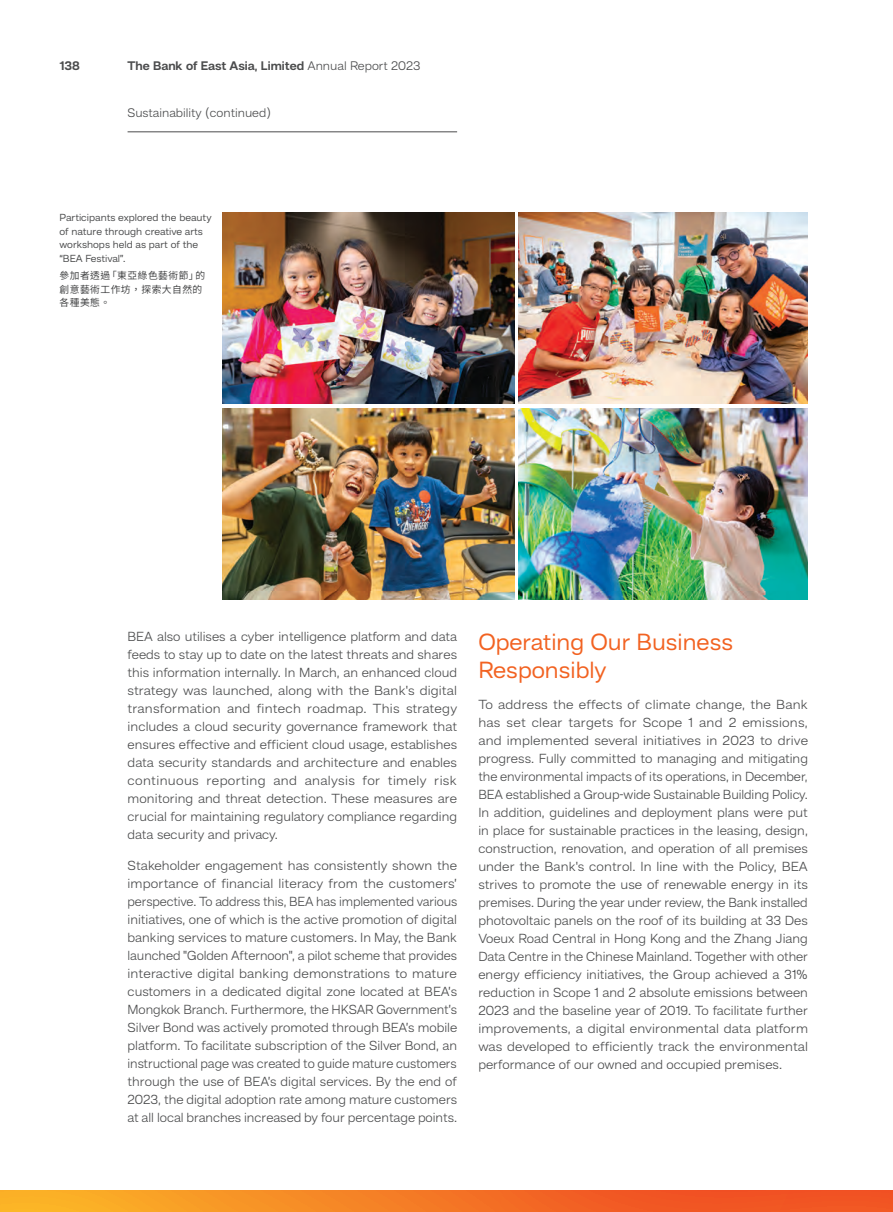
<style>
.page{position:relative;width:893px;height:1212px;background:#fff}
.page>*{position:absolute;margin:0;border:0;box-sizing:border-box;transform-origin:0 0}
.EN_head_Lv1{font:24px/28.8px "Hando";color:#f26221}
.EN_body{font:300 13.5px/18px "Hando";color:#4b4c4d;text-align:justify}
.t1{font:700 12.75px "Hando";color:#4b4c4d}
.t2{font:300 12.75px "Hando";color:#4b4c4d}
.EN_caption{font:10.5px/13.5px "Hando";color:#4b4c4d}
.TC_caption{font:9.75px/13.5px "Noto Sans HK";letter-spacing:.05em;color:#4b4c4d}
.s1{font-weight:300}
</style>
<div class="page">
<svg style="left:0;top:1191px;width:892px;height:21px;background:#f47a24"></svg>
<hr style="left:128px;top:132px;width:329px;height:1px;background:#4b4c4d">
<img style="left:222px;top:213px;width:292px;height:191px">
<img style="left:519px;top:213px;width:289px;height:191px">
<img style="left:222px;top:408px;width:292px;height:191px">
<img style="left:519px;top:408px;width:289px;height:191px">
<svg style="left:892px;top:1191px;width:1px;height:21px"></svg>
<p class="t1" style="left:60px;top:58px;width:22px">138</p>
<p class="t1" style="left:128px;top:58px;width:294px">The Bank of East Asia, Limited <span class="s1">Annual Report 2023</span></p>
<p class="t2" style="left:128px;top:105px;width:145px">Sustainability (continued)</p>
<p class="EN_caption" style="left:60px;top:211px;width:154px">Participants explored the beauty of nature through creative arts workshops held as part of the “BEA Festival”.</p>
<p class="TC_caption" style="left:60px;top:269px;width:147px">參加者透過「東亞綠色藝術節」的創意藝術工作坊，探索大自然的各種美態。</p>
<p class="EN_body" style="left:128px;top:627px;width:331px">BEA also utilises a cyber intelligence platform and data feeds to stay up to date on the latest threats and shares this information internally. In March, an enhanced cloud strategy was launched, along with the Bank's digital transformation and fintech roadmap. This strategy includes a cloud security governance framework that ensures effective and efficient cloud usage, establishes data security standards and architecture and enables continuous reporting and analysis for timely risk monitoring and threat detection. These measures are crucial for maintaining regulatory compliance regarding data security and privacy.</p>
<p class="EN_body" style="left:128px;top:855px;width:331px">Stakeholder engagement has consistently shown the importance of financial literacy from the customers’ perspective. To address this, BEA has implemented various initiatives, one of which is the active promotion of digital banking services to mature customers. In May, the Bank launched "Golden Afternoon", a pilot scheme that provides interactive digital banking demonstrations to mature customers in a dedicated digital zone located at BEA’s Mongkok Branch. Furthermore, the HKSAR Government’s Silver Bond was actively promoted through BEA’s mobile platform. To facilitate subscription of the Silver Bond, an instructional page was created to guide mature customers through the use of BEA’s digital services. By the end of 2023, the digital adoption rate among mature customers at all local branches increased by four percentage points.</p>
<p class="EN_head_Lv1" style="left:478px;top:626px;width:256px">Operating Our Business<br>Responsibly</p>
<p class="EN_body" style="left:478px;top:695px;width:331px">To address the effects of climate change, the Bank has set clear targets for Scope 1 and 2 emissions, and implemented several initiatives in 2023 to drive progress. Fully committed to managing and mitigating the environmental impacts of its operations, in December, BEA established a Group-wide Sustainable Building Policy.<br>In addition, guidelines and deployment plans were put in place for sustainable practices in the leasing, design, construction, renovation, and operation of all premises under the Bank's control. In line with the Policy, BEA strives to promote the use of renewable energy in its premises. During the year under review, the Bank installed photovoltaic panels on the roof of its building at 33 Des Voeux Road Central in Hong Kong and the Zhang Jiang Data Centre in the Chinese Mainland. Together with other energy efficiency initiatives, the Group achieved a 31% reduction in Scope 1 and 2 absolute emissions between 2023 and the baseline year of 2019. To facilitate further improvements, a digital environmental data platform was developed to efficiently track the environmental performance of our owned and occupied premises.</p>
</div>
